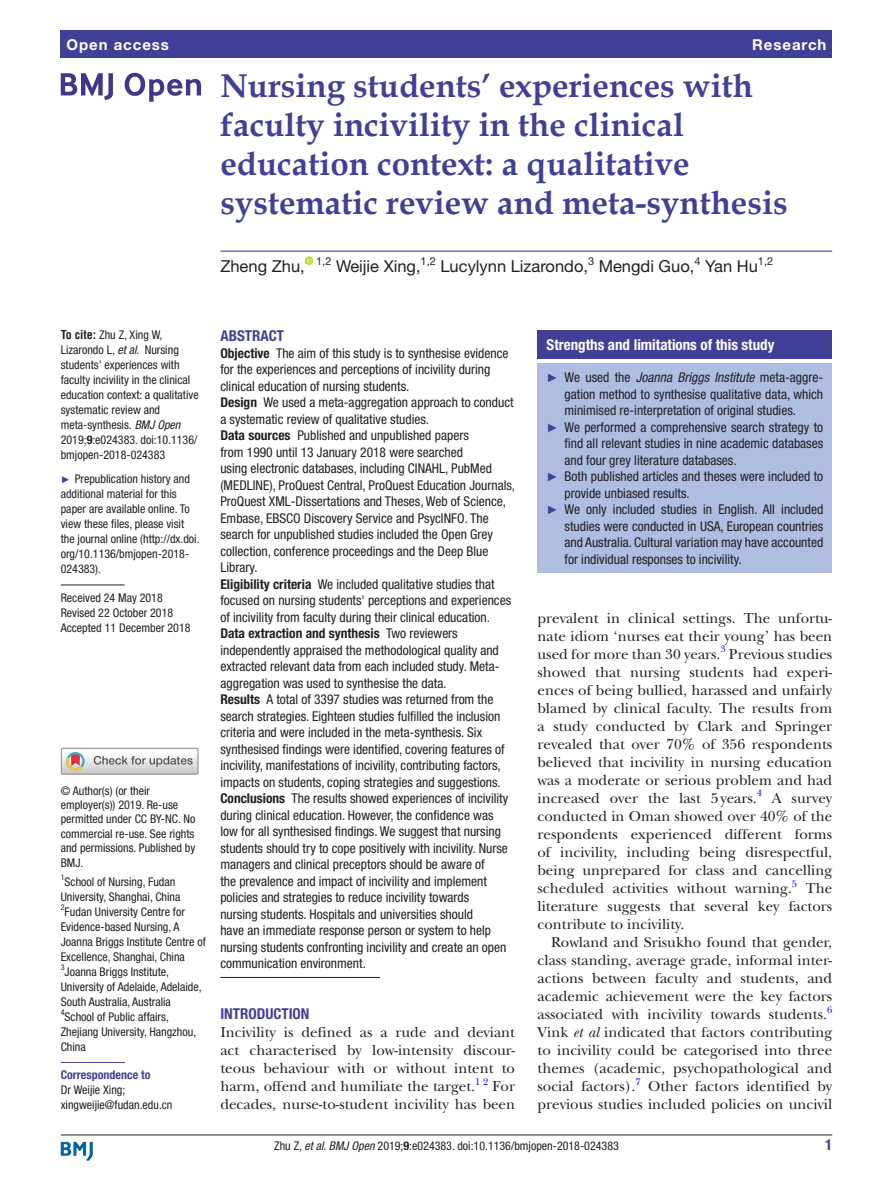
<style>
.page{position:relative;width:893px;height:1191px;background:#fff}
.page>*{position:absolute;margin:0;border:0;box-sizing:border-box;transform-origin:0 0}
.t1{font:700 33px/39px "Book Antiqua";color:#414099}
.t2{font:16.5px "Helvetica Neue LT Std";color:#231f20}
.t3{font:15px/18px "New Baskerville";color:#231f20;text-align:justify}
.t4{font:700 condensed 15px "Helvetica Neue LT Std";color:#fff}
.t5{font:700 condensed 15px "Helvetica Neue LT Std";color:#414099}
.t6{font:700 15px "Helvetica Neue LT Std";letter-spacing:.065em;color:#fff}
.t7{font:condensed 13.5px/16.5px "Helvetica Neue LT Std";color:#231f20}
.t8{font:italic condensed 13.5px "Helvetica Neue LT Std";color:#231f20}
.t9{font:condensed 12px/15px "Helvetica Neue LT Std";color:#231f20}
.t10{font:700 condensed 12px "Helvetica Neue LT Std";color:#414099}
.t11{font:10.95px "Helvetica Neue LT Std";color:#231f20}
.t12{font:9.9px "New Baskerville";color:#00f}
.t13{font:condensed 7.95px "Helvetica Neue LT Std";color:#231f20}
.s1{font-family:"Helvetica LT Std";font-weight:700}
.s2{font-style:italic}
.s3{font-weight:700}
.s4{font-family:"Arial";font-stretch:normal;font-size:9.75px;color:#414099}
.s5{font-family:"Arial";font-style:normal;font-stretch:normal;font-size:12px;color:#414099}
.s6{font-style:normal}
.s7{font-family:"Arial";font-stretch:normal;font-size:12px;color:#414099}
</style>
<div class="page">
<hr style="left:61px;top:1134px;width:771px;height:1px;background:#231f20">
<svg style="left:61px;top:1141px;width:32px;height:19px"></svg>
<div style="left:61px;top:31px;width:771px;height:27px;background:#414099"></div>
<hr style="left:220px;top:250px;width:612px;height:2px;background:#414099">
<svg style="left:305px;top:256px;width:8px;height:9px"></svg>
<hr style="left:61px;top:584px;width:64px;height:1px;background:#231f20">
<hr style="left:61px;top:1062px;width:64px;height:1px;background:#414099">
<svg style="left:61px;top:73px;width:52px;height:27px"></svg>
<svg style="left:125px;top:73px;width:76px;height:29px"></svg>
<div style="left:61px;top:747px;width:138px;height:27px;border:1px solid #969090"></div>
<svg style="left:61px;top:748px;width:137px;height:26px"></svg>
<hr style="left:220px;top:977px;width:160px;height:1px;background:#231f20">
<div style="left:538px;top:331px;width:294px;height:28px;background:#414099"></div>
<div style="left:538px;top:363px;width:294px;height:209px;background:#afbde1"></div>
<p class="t6" style="left:66px;top:35px;width:104px">Open access</p>
<p class="t6" style="left:752px;top:35px;width:76px">Research</p>
<h1 class="t1" style="left:220px;top:66px;width:569px">Nursing students’ experiences with faculty incivility in the clinical education context: a qualitative systematic review and meta-synthesis</h1>
<p class="t2" style="left:220px;top:257px;width:86px">Zheng Zhu,</p>
<p class="t11" style="left:316px;top:254px;width:17px">1,2</p>
<p class="t2" style="left:336px;top:257px;width:86px">Weijie Xing,</p>
<p class="t11" style="left:421px;top:254px;width:17px">1,2</p>
<p class="t2" style="left:440px;top:257px;width:149px">Lucylynn Lizarondo,</p>
<p class="t11" style="left:588px;top:254px;width:8px">3</p>
<p class="t2" style="left:599px;top:257px;width:97px">Mengdi Guo,</p>
<p class="t11" style="left:694px;top:254px;width:8px">4</p>
<p class="t2" style="left:705px;top:257px;width:54px">Yan Hu</p>
<p class="t11" style="left:758px;top:254px;width:17px">1,2</p>
<p class="t9" style="left:61px;top:327px;width:139px"><span class="s1">To cite:</span> Zhu Z, Xing W,<br>Lizarondo L, <span class="s2">et al</span>. Nursing students’ experiences with faculty incivility in the clinical education context: a qualitative systematic review and meta-synthesis. <span class="s2">BMJ Open<br></span>2019;<span class="s3">9</span>:e024383. doi:10.1136/ bmjopen-2018-024383</p>
<p class="t9" style="left:61px;top:471px;width:140px"><span class="s4">►</span> Prepublication history and additional material for this paper are available online. To view these files, please visit the journal online (http://dx.doi. org/10.1136/bmjopen-2018-<br>024383).</p>
<p class="t9" style="left:61px;top:590px;width:131px">Received 24 May 2018<br>Revised 22 October 2018<br>Accepted 11 December 2018</p>
<p class="t9" style="left:61px;top:783px;width:136px;line-height:14.4px">© Author(s) (or their employer(s)) 2019. Re-use permitted under CC BY-NC. No commercial re-use. See rights and permissions. Published by<br>BMJ.</p>
<p class="t13" style="left:61px;top:873px;width:5px">1</p>
<p class="t9" style="left:61px;top:874px;width:121px;text-align:center">School of Nursing, Fudan<br>University, Shanghai, China</p>
<p class="t13" style="left:61px;top:903px;width:5px">2</p>
<p class="t9" style="left:61px;top:904px;width:147px;text-indent:4px">Fudan University Centre for<br>Evidence-based Nursing, A<br>Joanna Briggs Institute Centre of<br>Excellence, Shanghai, China</p>
<p class="t13" style="left:61px;top:963px;width:5px">3</p>
<p class="t9" style="left:61px;top:964px;width:142px;text-indent:4px">Joanna Briggs Institute,<br>University of Adelaide, Adelaide,<br>South Australia, Australia<br><sup>4</sup>School of Public affairs,<br>Zhejiang University, Hangzhou,<br>China</p>
<p class="t10" style="left:61px;top:1067px;width:91px">Correspondence to</p>
<p class="t9" style="left:61px;top:1082px;width:113px">Dr Weijie Xing; xingweijie@fudan.edu.cn</p>
<p class="t5" style="left:220px;top:327px;width:65px">Abstract</p>
<p class="t7" style="left:220px;top:345px;width:296px"><span class="s3">Objective</span> The aim of this study is to synthesise evidence for the experiences and perceptions of incivility during clinical education of nursing students.<br><span class="s3">Design</span> We used a meta-aggregation approach to conduct a systematic review of qualitative studies.<br><span class="s3">Data sources</span> Published and unpublished papers<br>from 1990 until 13 January 2018 were searched<br>using electronic databases, including CINAHL, PubMed (MEDLINE), ProQuest Central, ProQuest Education Journals, ProQuest XML-Dissertations and Theses, Web of Science, Embase, EBSCO Discovery Service and PsycINFO. The search for unpublished studies included the Open Grey collection, conference proceedings and the Deep Blue Library.<br><span class="s3">Eligibility criteria</span> We included qualitative studies that focused on nursing students' perceptions and experiences of incivility from faculty during their clinical education.<br><span class="s3">Data extraction and synthesis</span> Two reviewers independently appraised the methodological quality and extracted relevant data from each included study. Meta&shy;aggregation was used to synthesise the data.<br><span class="s3">Results</span> A total of 3397 studies was returned from the search strategies. Eighteen studies fulfilled the inclusion criteria and were included in the meta-synthesis. Six synthesised findings were identified, covering features of incivility, manifestations of incivility, contributing factors, impacts on students, coping strategies and suggestions.<br><span class="s3">Conclusions</span> The results showed experiences of incivility during clinical education. However, the confidence was<br>low for all synthesised findings. We suggest that nursing students should try to cope positively with incivility. Nurse managers and clinical preceptors should be aware of<br>the prevalence and impact of incivility and implement policies and strategies to reduce incivility towards<br>nursing students. Hospitals and universities should<br>have an immediate response person or system to help nursing students confronting incivility and create an open communication environment.</p>
<p class="t5" style="left:220px;top:1005px;width:91px">Introduction</p>
<p class="t3" style="left:220px;top:1023px;width:296px">Incivility is defined as a rude and deviant act characterised by low-intensity discour&shy;teous behaviour with or without intent to harm, offend and humiliate the target.</p>
<p class="t12" style="left:475px;top:1075px;width:15px">1 2</p>
<p class="t3" style="left:220px;top:1077px;width:296px;text-align:right">For<br>decades, nurse-to-student incivility has been</p>
<p class="t4" style="left:547px;top:336px;width:229px">Strengths and limitations of this study</p>
<p class="t8" style="left:547px;top:369px;width:278px"><span class="s5">►</span> <span class="s6">We used the</span> Joanna Briggs Institute <span class="s6">meta-aggre-</span></p>
<p class="t7" style="left:565px;top:385px;width:260px">gation method to synthesise qualitative data, which</p>
<p class="t7" style="left:565px;top:402px;width:233px">minimised re-interpretation of original studies.</p>
<p class="t7" style="left:547px;top:418px;width:278px"><span class="s7">►</span> We performed a comprehensive search strategy to</p>
<p class="t7" style="left:565px;top:435px;width:260px">find all relevant studies in nine academic databases</p>
<p class="t7" style="left:565px;top:451px;width:174px">and four grey literature databases.</p>
<p class="t7" style="left:547px;top:468px;width:278px"><span class="s7">►</span> Both published articles and theses were included to</p>
<p class="t7" style="left:565px;top:484px;width:127px">provide unbiased results.</p>
<p class="t7" style="left:547px;top:501px;width:278px"><span class="s7">►</span> We only included studies in English. All included</p>
<p class="t7" style="left:565px;top:517px;width:260px">studies were conducted in USA, European countries</p>
<p class="t7" style="left:565px;top:534px;width:260px">and Australia. Cultural variation may have accounted</p>
<p class="t7" style="left:565px;top:550px;width:179px">for individual responses to incivility.</p>
<p class="t3" style="left:538px;top:609px;width:296px">prevalent in clinical settings. The unfortu&shy;nate idiom ‘nurses eat their young’ has been used for more than 30 years.<sup>3</sup> Previous studies showed that nursing students had experi&shy;ences of being bullied, harassed and unfairly blamed by clinical faculty. The results from a study conducted by Clark and Springer revealed that over 70% of 356 respondents believed that incivility in nursing education was a moderate or serious problem and had increased over the last 5years.</p>
<p class="t12" style="left:757px;top:787px;width:7px">4</p>
<p class="t3" style="left:538px;top:789px;width:296px;text-indent:234px">A survey conducted in Oman showed over 40% of the respondents experienced different forms of incivility, including being disrespectful, being unprepared for class and cancelling scheduled activities without warning.</p>
<p class="t12" style="left:792px;top:877px;width:7px">5</p>
<p class="t3" style="left:538px;top:879px;width:296px;text-indent:268px">The literature suggests that several key factors contribute to incivility.</p>
<p class="t3" style="left:538px;top:933px;width:296px;text-indent:14px">Rowland and Srisukho found that gender, class standing, average grade, informal inter&shy;actions between faculty and students, and academic achievement were the key factors associated with incivility towards students.<sup>6<br></sup>Vink <span class="s2">et al</span> indicated that factors contributing to incivility could be categorised into three themes (academic, psychopathological and social factors).</p>
<p class="t12" style="left:635px;top:1075px;width:7px">7</p>
<p class="t3" style="left:538px;top:1077px;width:296px;text-align:right">Other factors identified by<br>previous studies included policies on uncivil</p>
<p class="t9" style="left:274px;top:1137px;width:346px">Zhu Z, <span class="s2">et al</span>. <span class="s2">BMJ Open</span> 2019;<span class="s3">9</span>:e024383. doi:10.1136/bmjopen-2018-024383</p>
<p class="t5" style="left:825px;top:1135px;width:9px">1</p>
</div>
